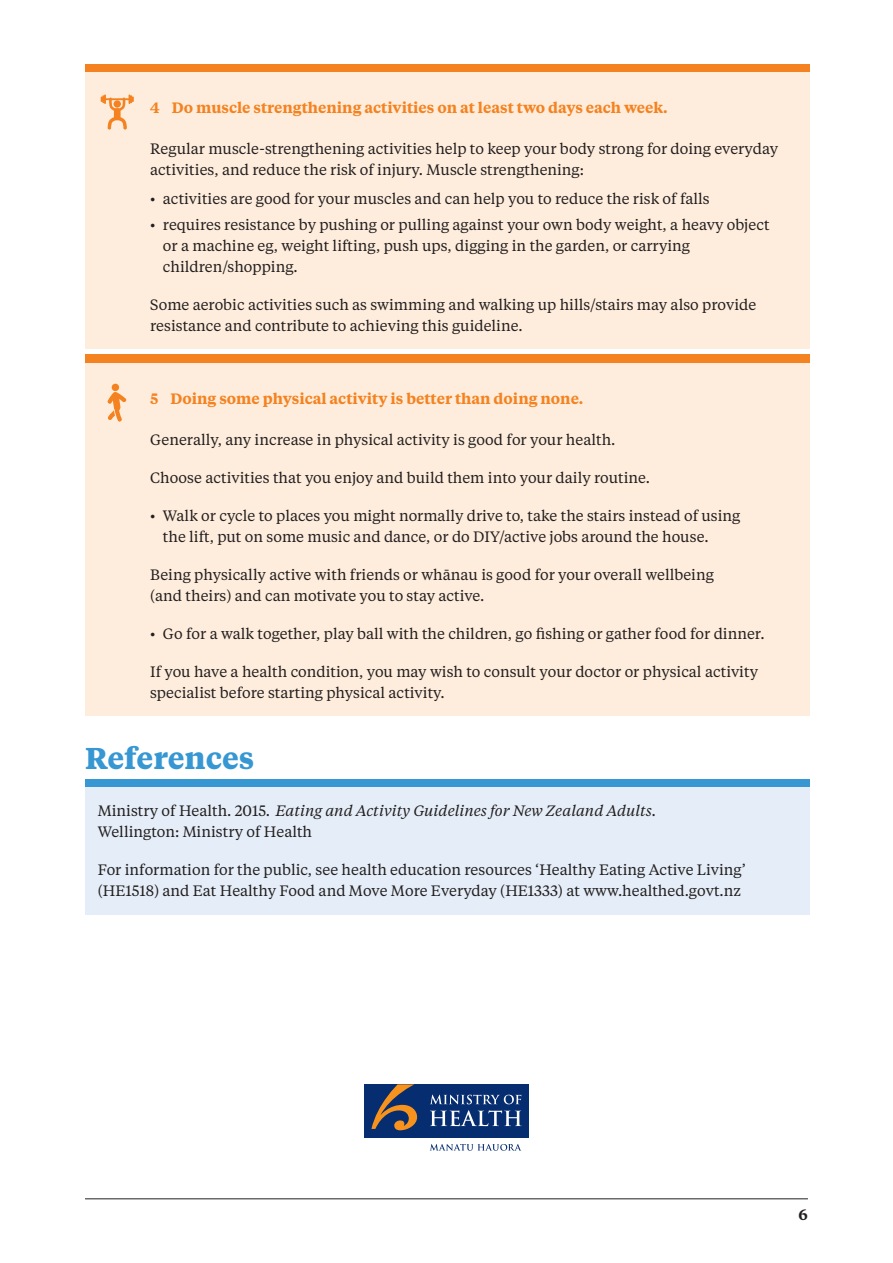
<style>
.page{position:relative;width:893px;height:1263px;background:#fff}
.page>*{position:absolute;margin:0;border:0;box-sizing:border-box;transform-origin:0 0}
.t1{font:700 30px "Tiempos Text";color:#3797d3}
.t2{font:15px/21px "Tiempos Text";color:#231f20}
.t3{font:600 15px "Tiempos Text";color:#f58220}
.t4{font:600 15px "Tiempos Text";color:#231f20}
.s1{font-style:italic}
</style>
<div class="page">
<hr style="left:85px;top:1198px;width:723px;height:1px;background:#231f20">
<div style="left:85px;top:64px;width:724px;height:8px;background:#f58220"></div>
<div style="left:85px;top:72px;width:724px;height:277px;background:#feeddc"></div>
<div style="left:85px;top:355px;width:724px;height:8px;background:#f58220"></div>
<div style="left:85px;top:363px;width:724px;height:353px;background:#feeddc"></div>
<div style="left:85px;top:779px;width:724px;height:8px;background:#3797d3"></div>
<div style="left:85px;top:787px;width:724px;height:128px;background:#e5eef8"></div>
<svg style="left:101px;top:94px;width:33px;height:36px"></svg>
<svg style="left:108px;top:392px;width:19px;height:30px"></svg>
<div style="left:112px;top:384px;width:7px;height:7px;background:#f58220;border-radius:50%"></div>
<div style="left:364px;top:1084px;width:165px;height:53px;background:#052d6f"></div>
<svg style="left:430px;top:1094px;width:91px;height:10px"></svg>
<svg style="left:430px;top:1110px;width:92px;height:16px"></svg>
<svg style="left:430px;top:1144px;width:91px;height:7px"></svg>
<svg style="left:371px;top:1084px;width:46px;height:46px"></svg>
<p class="t3" style="left:150px;top:98px;width:519px">4 Do muscle strengthening activities on at least two days each week.</p>
<p class="t2" style="left:150px;top:137px;width:629px">Regular muscle-strengthening activities help to keep your body strong for doing everyday activities, and reduce the risk of injury. Muscle strengthening:</p>
<p class="t2" style="left:150px;top:188px;width:561px">• activities are good for your muscles and can help you to reduce the risk of falls</p>
<p class="t2" style="left:163px;top:213px;width:608px;text-indent:-13px">• requires resistance by pushing or pulling against your own body weight, a heavy object or a machine eg, weight lifting, push ups, digging in the garden, or carrying children/shopping.</p>
<p class="t2" style="left:150px;top:293px;width:608px">Some aerobic activities such as swimming and walking up hills/stairs may also provide resistance and contribute to achieving this guideline.</p>
<p class="t3" style="left:150px;top:389px;width:435px">5 Doing some physical activity is better than doing none.</p>
<p class="t2" style="left:150px;top:428px;width:467px">Generally, any increase in physical activity is good for your health.</p>
<p class="t2" style="left:150px;top:466px;width:501px">Choose activities that you enjoy and build them into your daily routine.</p>
<p class="t2" style="left:163px;top:504px;width:579px;text-indent:-13px">• Walk or cycle to places you might normally drive to, take the stairs instead of using the lift, put on some music and dance, or do DIY/active jobs around the house.</p>
<p class="t2" style="left:150px;top:563px;width:565px">Being physically active with friends or whānau is good for your overall wellbeing (and theirs) and can motivate you to stay active.</p>
<p class="t2" style="left:150px;top:622px;width:616px">• Go for a walk together, play ball with the children, go fishing or gather food for dinner.</p>
<p class="t2" style="left:150px;top:660px;width:609px">If you have a health condition, you may wish to consult your doctor or physical activity specialist before starting physical activity.</p>
<h1 class="t1" style="left:85px;top:737px;width:171px">References</h1>
<p class="t2" style="left:98px;top:799px;width:560px">Ministry of Health. 2015. <span class="s1">Eating and Activity Guidelines for New Zealand Adults.<br></span>Wellington: Ministry of Health</p>
<p class="t2" style="left:98px;top:858px;width:649px">For information for the public, see health education resources ‘Healthy Eating Active Living’ (HE1518) and Eat Healthy Food and Move More Everyday (HE1333) at www.healthed.govt.nz</p>
<p class="t4" style="left:799px;top:1204px;width:11px">6</p>
</div>
